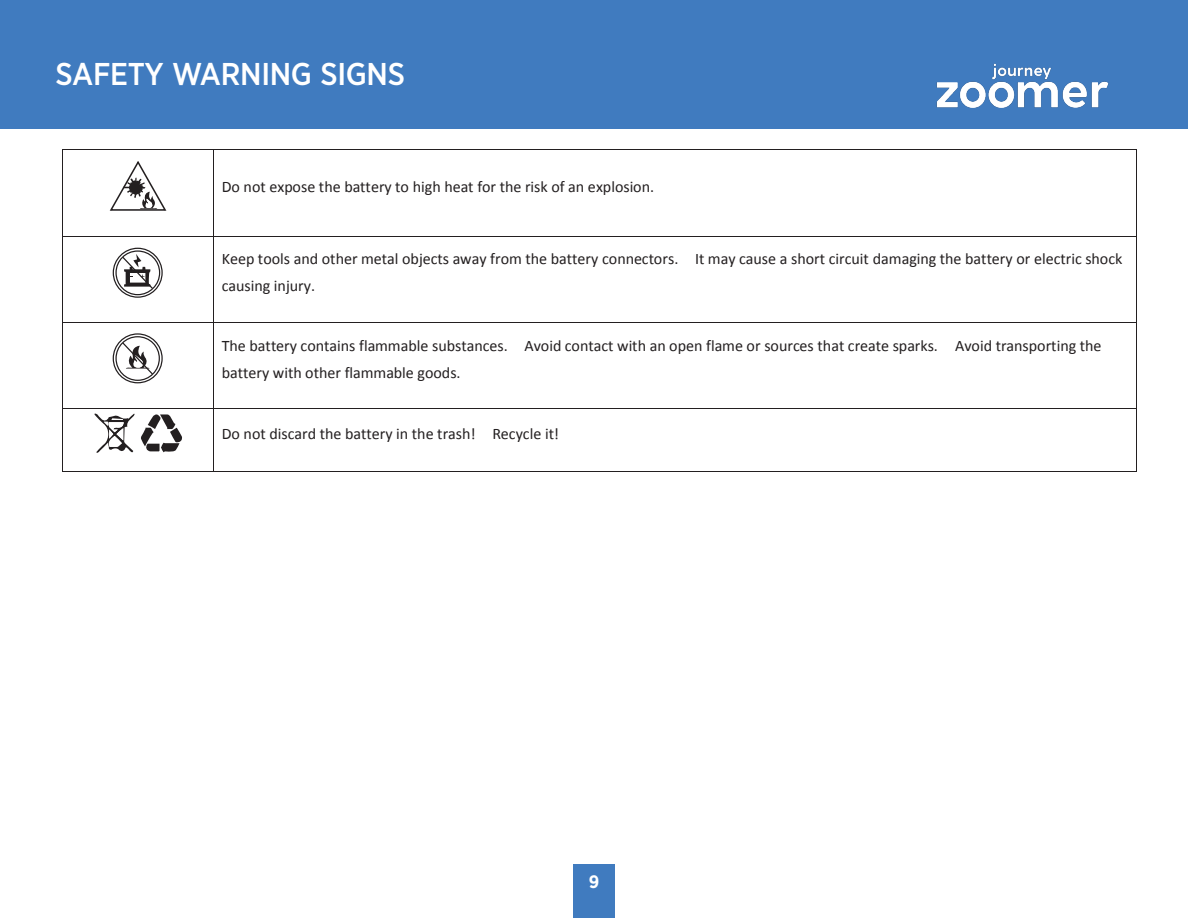
<style>
.page{position:relative;width:1188px;height:918px;background:#fff}
.page>*{position:absolute;margin:0;border:0;box-sizing:border-box;transform-origin:0 0}
.Product_Price{font:500 31.5px "Gotham Narrow";letter-spacing:-.01em;color:#fff}
.t1{font:700 18px "Gotham Narrow";color:#fff}
.t2{font:16.05px/27.2px "Calibri";color:#231f20}
</style>
<div class="page">
<svg style="left:110px;top:161px;width:57px;height:50px"></svg>
<hr style="left:63px;top:150px;width:151px;height:1px;background:#231f20">
<hr style="left:214px;top:150px;width:922px;height:1px;background:#231f20">
<hr style="left:62px;top:150px;width:1px;height:86px;background:#231f20">
<hr style="left:214px;top:150px;width:1px;height:86px;background:#231f20">
<hr style="left:1136px;top:150px;width:1px;height:86px;background:#231f20">
<div style="left:113px;top:248px;width:50px;height:49px;border:1px solid #231f20;border-radius:50%"></div>
<div style="left:115px;top:250px;width:45px;height:45px;border:1px solid #231f20;border-radius:50%"></div>
<svg style="left:121px;top:254px;width:33px;height:36px"></svg>
<hr style="left:63px;top:236px;width:151px;height:1px;background:#231f20">
<hr style="left:214px;top:236px;width:922px;height:1px;background:#231f20">
<hr style="left:62px;top:237px;width:1px;height:85px;background:#231f20">
<hr style="left:214px;top:237px;width:1px;height:85px;background:#231f20">
<hr style="left:1136px;top:237px;width:1px;height:85px;background:#231f20">
<div style="left:113px;top:334px;width:50px;height:49px;border:1px solid #231f20;border-radius:50%"></div>
<div style="left:115px;top:336px;width:45px;height:45px;border:1px solid #231f20;border-radius:50%"></div>
<svg style="left:121px;top:341px;width:33px;height:35px"></svg>
<hr style="left:63px;top:322px;width:151px;height:1px;background:#231f20">
<hr style="left:214px;top:322px;width:922px;height:1px;background:#231f20">
<hr style="left:62px;top:323px;width:1px;height:86px;background:#231f20">
<hr style="left:214px;top:323px;width:1px;height:86px;background:#231f20">
<hr style="left:1136px;top:323px;width:1px;height:86px;background:#231f20">
<svg style="left:94px;top:413px;width:41px;height:40px"></svg>
<svg style="left:141px;top:414px;width:41px;height:38px"></svg>
<hr style="left:63px;top:409px;width:151px;height:1px;background:#231f20">
<hr style="left:214px;top:409px;width:922px;height:1px;background:#231f20">
<hr style="left:62px;top:409px;width:1px;height:62px;background:#231f20">
<hr style="left:63px;top:471px;width:151px;height:1px;background:#231f20">
<hr style="left:214px;top:409px;width:1px;height:62px;background:#231f20">
<hr style="left:214px;top:471px;width:922px;height:1px;background:#231f20">
<hr style="left:1136px;top:409px;width:1px;height:62px;background:#231f20">
<div style="left:573px;top:864px;width:42px;height:54px;background:#407bbf"></div>
<div style="left:0;top:0;width:1188px;height:129px;background:#407bbf"></div>
<img style="left:936px;top:63px;width:173px;height:45px">
<p class="Product_Price" style="left:56px;top:54px;width:351px">SAFETY WARNING SIGNS</p>
<p class="t2" style="left:222px;top:173px;width:434px">Do not expose the battery to high heat for the risk of an explosion.</p>
<p class="t2" style="left:222px;top:245px;width:902px">Keep tools and other metal objects away from the battery connectors. It may cause a short circuit damaging the battery or electric shock causing injury.</p>
<p class="t2" style="left:222px;top:332px;width:881px">The battery contains flammable substances. Avoid contact with an open flame or sources that create sparks. Avoid transporting the battery with other flammable goods.</p>
<p class="t2" style="left:222px;top:420px;width:339px">Do not discard the battery in the trash! Recycle it!</p>
<p class="t1" style="left:589px;top:870px;width:12px">9</p>
</div>
